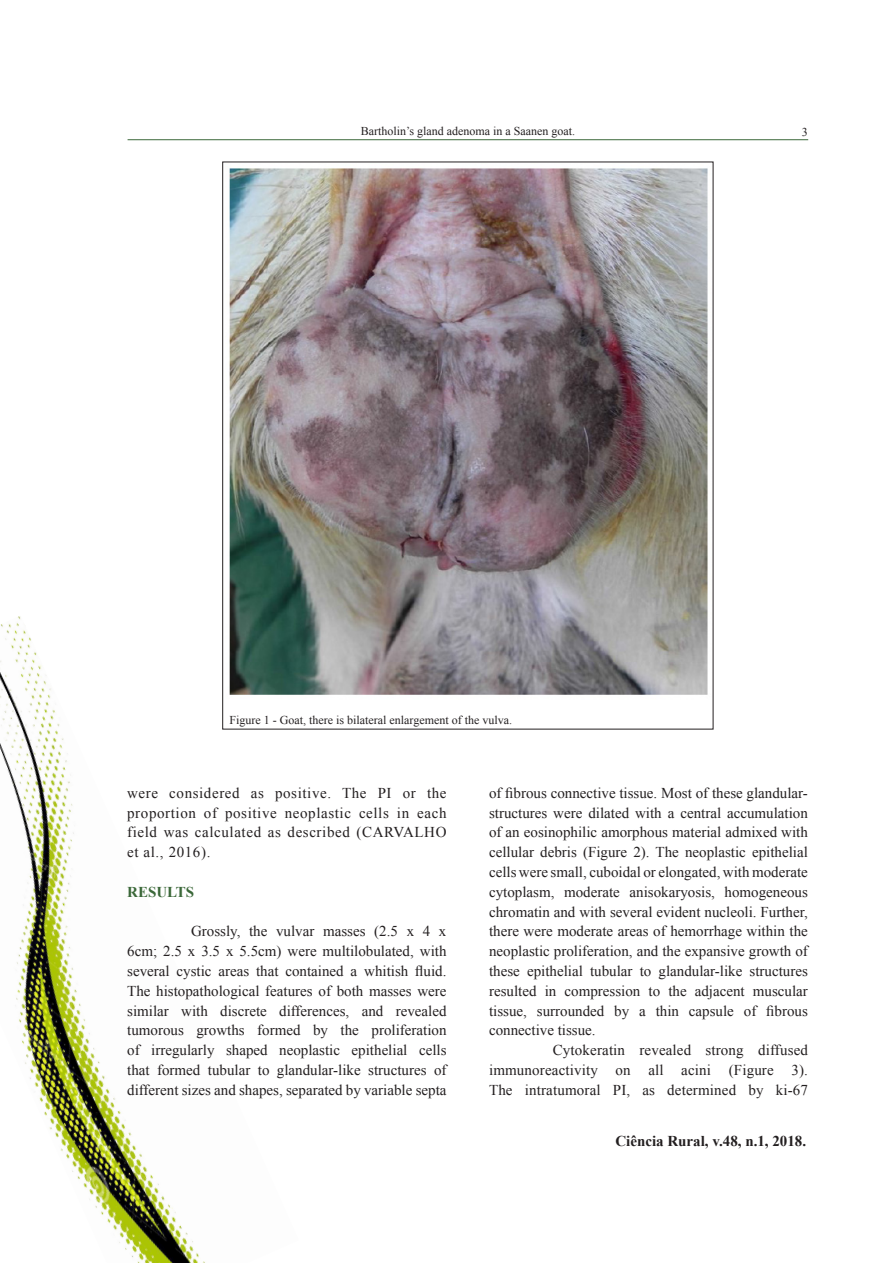
<style>
.page{position:relative;width:893px;height:1263px;background:#fff}
.page>*{position:absolute;margin:0;border:0;box-sizing:border-box;transform-origin:0 0}
.t1{font:15px/19.8px "Times New Roman";color:#231f20;text-align:justify}
.t2{font:700 15px "Times New Roman";color:#231f20}
.t3{font:700 15px "Times New Roman";color:#3b6839}
.t4{font:12px "Times New Roman";color:#231f20}
</style>
<div class="page">
<hr style="left:128px;top:139px;width:680px;height:1px;background:#3b6839">
<img style="left:0;top:616px;width:299px;height:647px">
<img style="left:226px;top:168px;width:482px;height:532px">
<p class="t4" style="left:361px;top:123px;width:216px">Bartholin’s gland adenoma in a Saanen goat.</p>
<p class="t4" style="left:802px;top:124px;width:7px">3</p>
<p class="t4" style="left:230px;top:711px;width:284px">Figure 1 - Goat, there is bilateral enlargement of the vulva.</p>
<p class="t1" style="left:127px;top:783px;width:321px">were considered as positive. The PI or the proportion of positive neoplastic cells in each field was calculated as described (CARVALHO et al., 2016).</p>
<p class="t3" style="left:127px;top:881px;width:68px">RESULTS</p>
<p class="t1" style="left:127px;top:921px;width:321px;text-indent:64px">Grossly, the vulvar masses (2.5 x 4 x 6cm; 2.5 x 3.5 x 5.5cm) were multilobulated, with several cystic areas that contained a whitish fluid.<br>The histopathological features of both masses were similar with discrete differences, and revealed tumorous growths formed by the proliferation of irregularly shaped neoplastic epithelial cells that formed tubular to glandular-like structures of different sizes and shapes, separated by variable septa</p>
<p class="t1" style="left:489px;top:783px;width:320px">of fibrous connective tissue. Most of these glandular&shy;structures were dilated with a central accumulation of an eosinophilic amorphous material admixed with cellular debris (Figure 2). The neoplastic epithelial cells were small, cuboidal or elongated, with moderate cytoplasm, moderate anisokaryosis, homogeneous chromatin and with several evident nucleoli. Further, there were moderate areas of hemorrhage within the neoplastic proliferation, and the expansive growth of these epithelial tubular to glandular-like structures resulted in compression to the adjacent muscular tissue, surrounded by a thin capsule of fibrous connective tissue.</p>
<p class="t1" style="left:489px;top:1040px;width:320px;text-indent:64px">Cytokeratin revealed strong diffused immunoreactivity on all acini (Figure 3).<br>The intratumoral PI, as determined by ki-67</p>
<p class="t2" style="left:615px;top:1130px;width:192px">Ciência Rural, v.48, n.1, 2018.</p>
</div>
